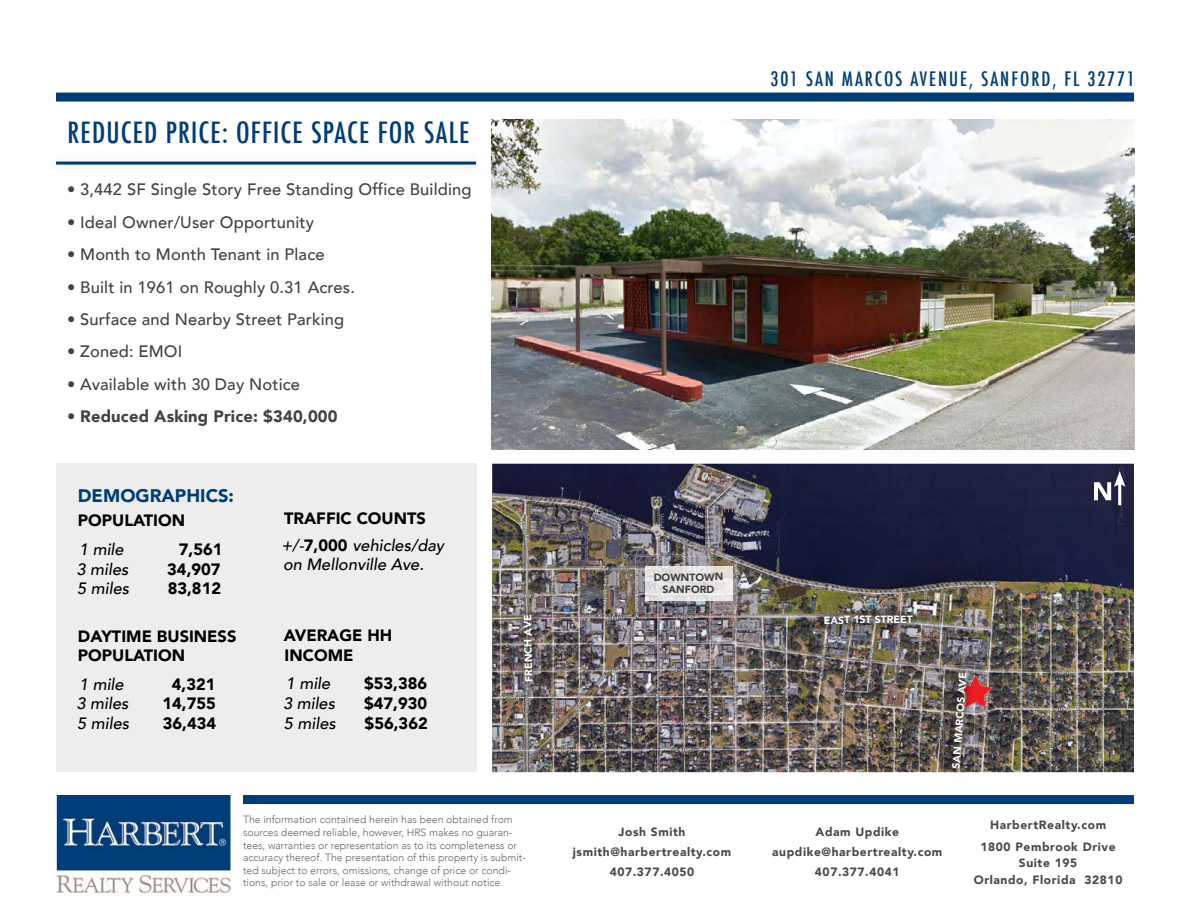
<style>
.page{position:relative;width:1188px;height:918px;background:#fff}
.page>*{position:absolute;margin:0;border:0;box-sizing:border-box;transform-origin:0 0}
.t1{font:500 condensed 28.5px "Futura";letter-spacing:.04em;color:#003d78}
.t2{font:500 condensed 19.5px "Futura";letter-spacing:.1em;color:#003d78}
.t3{font:900 18.15px "Avenir";color:#003d78}
.t4{font:500 16.5px "Avenir";letter-spacing:.01em;color:#414042}
.t5{font:900 16.5px "Avenir";letter-spacing:.01em;color:#414042}
.t6{font:900 16.35px/19.6px "Avenir";color:#000}
.t7{font:italic 500 16.35px "Avenir";color:#000}
.t8{font:900 12px/19.6px "Avenir";letter-spacing:.05em;color:#4a4a4d;text-align:center}
.t9{font:300 10.5px/12.6px "Avenir";color:#6a6361}
.t10{font:900 10.5px "Avenir";letter-spacing:-.005em;color:#fff}
.t11{font:900 10.5px/12.6px "Avenir";letter-spacing:-.005em;color:#414042;text-align:center}
.s1{font-weight:500}
.s2{font-weight:500;font-style:italic}
</style>
<div class="page">
<img style="left:492px;top:464px;width:642px;height:308px">
<div style="left:243px;top:795px;width:891px;height:9px;background:#003d78"></div>
<img style="left:56px;top:795px;width:174px;height:99px">
<div style="left:56px;top:93px;width:1078px;height:9px;background:#003d78"></div>
<div style="left:56px;top:464px;width:420px;height:308px;background:#ededee"></div>
<svg style="left:975px;top:675px;width:17px;height:32px"></svg>
<hr style="left:1118px;top:481px;width:3px;height:24px;background:#fff">
<svg style="left:1094px;top:471px;width:32px;height:29px"></svg>
<hr style="left:56px;top:162px;width:420px;height:3px;background:#003d78">
<img style="left:491px;top:120px;width:644px;height:330px">
<img style="left:944px;top:665px;width:31px;height:108px">
<img style="left:959px;top:677px;width:16px;height:30px">
<img style="left:516px;top:607px;width:24px;height:82px">
<img style="left:816px;top:608px;width:105px;height:24px">
<img style="left:636px;top:556px;width:107px;height:55px">
<img style="left:646px;top:567px;width:87px;height:34px">
<h1 class="t1" style="left:67px;top:114px;width:404px">REDUCED PRICE: OFFICE SPACE FOR SALE</h1>
<h3 class="t4" style="left:67px;top:175px;width:406px">• 3,442 SF Single Story Free Standing Office Building</h3>
<h3 class="t4" style="left:67px;top:208px;width:249px">• Ideal Owner/User Opportunity</h3>
<h3 class="t4" style="left:67px;top:240px;width:259px">• Month to Month Tenant in Place</h3>
<h3 class="t4" style="left:67px;top:273px;width:289px">• Built in 1961 on Roughly 0.31 Acres.</h3>
<h3 class="t4" style="left:67px;top:305px;width:279px">• Surface and Nearby Street Parking</h3>
<h3 class="t4" style="left:67px;top:337px;width:117px">• Zoned: EMOI</h3>
<h3 class="t4" style="left:67px;top:370px;width:235px">• Available with 30 Day Notice</h3>
<h3 class="t5" style="left:67px;top:402px;width:272px"><span class="s1">•</span> Reduced Asking Price: $340,000</h3>
<h3 class="t3" style="left:78px;top:480px;width:158px">DEMOGRAPHICS:</h3>
<h3 class="t6" style="left:78px;top:511px;width:109px">POPULATION</h3>
<h3 class="t7" style="left:79px;top:539px;width:46px">1 mile</h3>
<h3 class="t6" style="left:179px;top:539px;width:45px">7,561</h3>
<h3 class="t7" style="left:76px;top:559px;width:53px">3 miles</h3>
<h3 class="t6" style="left:167px;top:559px;width:55px">34,907</h3>
<h3 class="t7" style="left:77px;top:579px;width:53px">5 miles</h3>
<h3 class="t6" style="left:168px;top:578px;width:55px">83,812</h3>
<h3 class="t6" style="left:78px;top:626px;width:160px">DAYTIME BUSINESS<br>POPULATION</h3>
<h3 class="t7" style="left:79px;top:674px;width:46px">1 mile</h3>
<h3 class="t6" style="left:172px;top:674px;width:45px">4,321</h3>
<h3 class="t7" style="left:76px;top:694px;width:53px">3 miles</h3>
<h3 class="t6" style="left:162px;top:693px;width:55px">14,755</h3>
<h3 class="t7" style="left:77px;top:714px;width:53px">5 miles</h3>
<h3 class="t6" style="left:163px;top:713px;width:55px">36,434</h3>
<h3 class="t6" style="left:281px;top:504px;width:164px;line-height:27px">TRAFFIC COUNTS <span class="s2">+/-</span>7,000 <span class="s2">vehicles/day</span></h3>
<h3 class="t7" style="left:283px;top:555px;width:142px">on Mellonville Ave.</h3>
<h3 class="t6" style="left:284px;top:625px;width:110px">AVERAGE HH<br>INCOME</h3>
<h3 class="t7" style="left:286px;top:674px;width:46px">1 mile</h3>
<h3 class="t6" style="left:364px;top:674px;width:65px">$53,386</h3>
<h3 class="t7" style="left:283px;top:694px;width:53px">3 miles</h3>
<h3 class="t6" style="left:364px;top:693px;width:65px">$47,930</h3>
<h3 class="t7" style="left:284px;top:713px;width:53px">5 miles</h3>
<h3 class="t6" style="left:365px;top:713px;width:65px">$56,362</h3>
<h2 class="t2" style="left:771px;top:67px;width:366px">301 SAN MARCOS AVENUE, SANFORD, FL 32771</h2>
<p class="t11" style="left:654px;top:570px;width:71px">DOWNTOWN<br>SANFORD</p>
<p class="t10" style="left:520px;top:682px;width:69px;rotate:-91deg">FRENCH AVE</p>
<p class="t10" style="left:824px;top:611px;width:91px">EAST 1ST STREET</p>
<p class="t10" style="left:947px;top:768px;width:98px;rotate:-86deg">SAN MARCOS AVE</p>
<p class="t9" style="left:243px;top:814px;width:284px">The information contained herein has been obtained from sources deemed reliable, however, HRS makes no guaran&shy;tees, warranties or representation as to its completeness or accuracy thereof. The presentation of this property is submit&shy;ted subject to errors, omissions, change of price or condi&shy;tions, prior to sale or lease or withdrawal without notice.</p>
<p class="t8" style="left:573px;top:822px;width:160px">Josh Smith jsmith@harbertrealty.com<br>407.377.4050</p>
<p class="t8" style="left:772px;top:822px;width:172px">Adam Updike aupdike@harbertrealty.com<br>407.377.4041</p>
<p class="t8" style="left:980px;top:814px;width:137px;line-height:21.5px">HarbertRealty.com<br>1800 Pembrook Drive</p>
<p class="t8" style="left:974px;top:854px;width:150px;line-height:16.6px">Suite 195<br>Orlando, Florida 32810</p>
</div>
